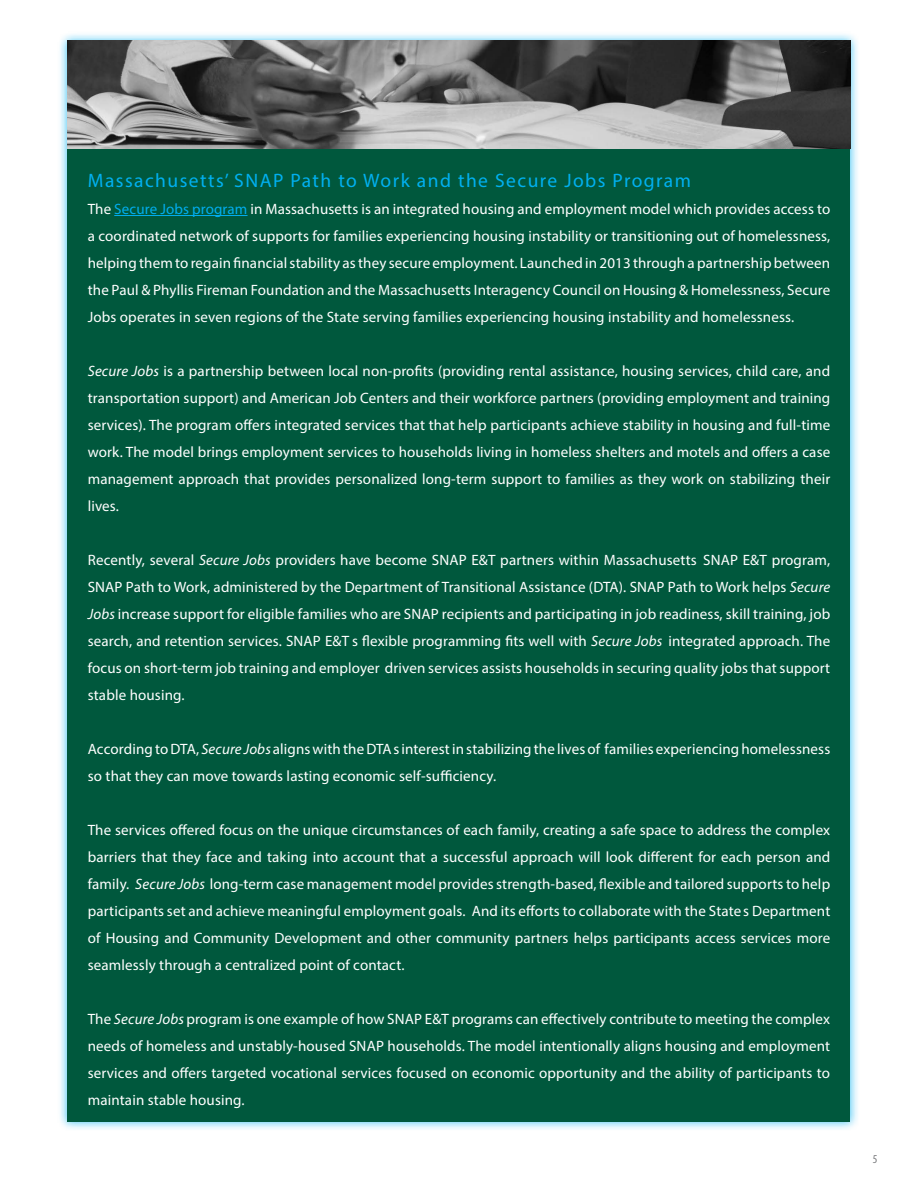
<style>
.page{position:relative;width:918px;height:1188px;background:#fff}
.page>*{position:absolute;margin:0;border:0;box-sizing:border-box;transform-origin:0 0}
.t1{font:19.5px "Myriad Pro";letter-spacing:.075em;color:#00b0f0}
.t2{font:15px/27px "Myriad Pro";letter-spacing:.01em;color:#fff;text-align:justify}
.t3{font:condensed 12px "Myriad Pro";color:#77787b}
.s1{color:#00aeef}
.s2{font-style:italic}
</style>
<div class="page">
<div style="left:58px;top:31px;width:802px;height:1100px;background:#00b0f0;opacity:.75"></div>
<div style="left:68px;top:41px;width:782px;height:1081px;background:#00583d"></div>
<hr style="left:114px;top:215px;width:134px;height:1px;background:#00aeef">
<img style="left:68px;top:41px;width:782px;height:108px">
<h3 class="t1" style="left:88px;top:168px;width:605px">Massachusetts’ SNAP Path to Work and the Secure Jobs Program</h3>
<p class="t2" style="left:88px;top:195px;width:744px">The <span class="s1">Secure Jobs program</span> in Massachusetts is an integrated housing and employment model which provides access to a coordinated network of supports for families experiencing housing instability or transitioning out of homelessness, helping them to regain fnancial stability as they secure employment. Launched in 2013 through a partnership between the Paul &amp; Phyllis Fireman Foundation and the Massachusetts Interagency Council on Housing &amp; Homelessness, Secure Jobs operates in seven regions of the State serving families experiencing housing instability and homelessness.</p>
<p class="t2" style="left:88px;top:357px;width:744px"><span class="s2">Secure Jobs</span> is a partnership between local non-profts (providing rental assistance, housing services, child care, and transportation support) and American Job Centers and their workforce partners (providing employment and training services). The program ofers integrated services that that help participants achieve stability in housing and full-time work. The model brings employment services to households living in homeless shelters and motels and ofers a case management approach that provides personalized long-term support to families as they work on stabilizing their lives.</p>
<p class="t2" style="left:88px;top:546px;width:744px">Recently, several <span class="s2">Secure Jobs</span> providers have become SNAP E&amp;T partners within Massachusetts SNAP E&amp;T program, SNAP Path to Work, administered by the Department of Transitional Assistance (DTA). SNAP Path to Work helps <span class="s2">Secure Jobs</span> increase support for eligible families who are SNAP recipients and participating in job readiness, skill training, job search, and retention services. SNAP E&amp;T s fexible programming fts well with <span class="s2">Secure Jobs</span> integrated approach. The focus on short-term job training and employer driven services assists households in securing quality jobs that support stable housing.</p>
<p class="t2" style="left:88px;top:735px;width:744px">According to DTA, <span class="s2">Secure Jobs</span> aligns with the DTAs interest in stabilizing the lives of families experiencing homelessness so that they can move towards lasting economic self-sufciency.</p>
<p class="t2" style="left:88px;top:816px;width:744px">The services ofered focus on the unique circumstances of each family, creating a safe space to address the complex barriers that they face and taking into account that a successful approach will look diferent for each person and family. <span class="s2">Secure Jobs</span> long-term case management model provides strength-based, fexible and tailored supports to help participants set and achieve meaningful employment goals. And its eforts to collaborate with the State s Department of Housing and Community Development and other community partners helps participants access services more seamlessly through a centralized point of contact.</p>
<p class="t2" style="left:88px;top:1005px;width:744px">The <span class="s2">Secure Jobs</span> program is one example of how SNAP E&amp;T programs can efectively contribute to meeting the complex needs of homeless and unstably-housed SNAP households. The model intentionally aligns housing and employment services and ofers targeted vocational services focused on economic opportunity and the ability of participants to maintain stable housing.</p>
<p class="t3" style="left:873px;top:1152px;width:6px">5</p>
</div>
